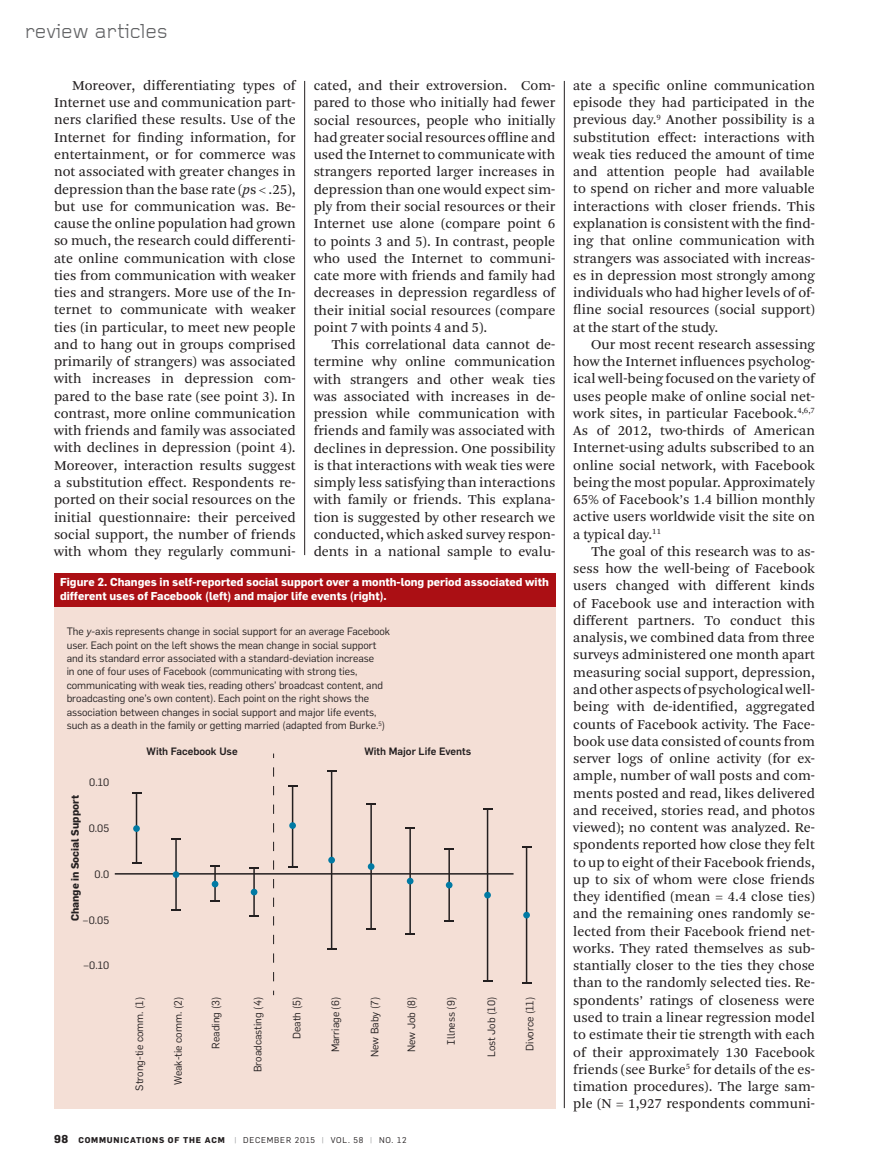
<style>
.page{position:relative;width:878px;height:1175px;background:#fff}
.page>*{position:absolute;margin:0;border:0;box-sizing:border-box;transform-origin:0 0}
.t1{font:21px "Foundry Gridnik";letter-spacing:-.015em;color:#636466}
.t2{font:14.25px/17.2px "Arnhem Blond";color:#231f20;text-align:justify}
.t3{font:700 11.25px/14.2px "Flama";color:#fff}
.t4{font:10.5px/13.5px "Flama";color:#231f20}
.t5{font:500 10.5px "Flama";color:#231f20}
.t6{font:700 10.5px "Flama";color:#231f20}
.t7{font:8.25px "Flama";letter-spacing:.1em;color:#231f20}
.s1{font-style:italic}
.s2{font-weight:700;font-size:11.25px}
.s3{font-weight:700}
.s4{color:#949698}
</style>
<div class="page">
<hr style="left:564px;top:81px;width:1px;height:1027px;background:#231f20">
<hr style="left:304px;top:81px;width:1px;height:474px;background:#231f20">
<div style="left:54px;top:586px;width:501px;height:522px;background:#f4dfd6"></div>
<div style="left:54px;top:573px;width:501px;height:33px;background:#ab0f14"></div>
<hr style="left:115px;top:873px;width:398px;height:1px;background:#231f20">
<hr style="left:409px;top:827px;width:2px;height:107px;background:#231f20">
<svg style="left:405px;top:933px;width:10px;height:2px"></svg>
<div style="left:407px;top:877px;width:6px;height:7px;background:#007aa4;border-radius:50%"></div>
<hr style="left:448px;top:849px;width:2px;height:71px;background:#231f20">
<svg style="left:444px;top:848px;width:10px;height:2px"></svg>
<div style="left:446px;top:881px;width:6px;height:7px;background:#007aa4;border-radius:50%"></div>
<hr style="left:487px;top:809px;width:1px;height:171px;background:#231f20">
<svg style="left:483px;top:808px;width:9px;height:2px"></svg>
<div style="left:484px;top:891px;width:7px;height:7px;background:#007aa4;border-radius:50%"></div>
<hr style="left:526px;top:847px;width:1px;height:135px;background:#231f20">
<svg style="left:522px;top:846px;width:9px;height:2px"></svg>
<div style="left:523px;top:911px;width:7px;height:7px;background:#007aa4;border-radius:50%"></div>
<hr style="left:370px;top:803px;width:2px;height:126px;background:#231f20">
<div style="left:368px;top:863px;width:6px;height:7px;background:#007aa4;border-radius:50%"></div>
<hr style="left:331px;top:771px;width:1px;height:178px;background:#231f20">
<svg style="left:327px;top:948px;width:9px;height:2px"></svg>
<div style="left:328px;top:856px;width:7px;height:7px;background:#007aa4;border-radius:50%"></div>
<hr style="left:253px;top:867px;width:2px;height:49px;background:#231f20">
<svg style="left:249px;top:915px;width:10px;height:2px"></svg>
<div style="left:251px;top:888px;width:6px;height:7px;background:#007aa4;border-radius:50%"></div>
<hr style="left:292px;top:785px;width:1px;height:81px;background:#231f20">
<div style="left:289px;top:822px;width:7px;height:7px;background:#007aa4;border-radius:50%"></div>
<hr style="left:175px;top:838px;width:2px;height:71px;background:#231f20">
<svg style="left:171px;top:908px;width:10px;height:2px"></svg>
<div style="left:173px;top:871px;width:6px;height:7px;background:#007aa4;border-radius:50%"></div>
<hr style="left:214px;top:865px;width:2px;height:35px;background:#231f20">
<div style="left:212px;top:880px;width:6px;height:7px;background:#007aa4;border-radius:50%"></div>
<hr style="left:136px;top:793px;width:1px;height:70px;background:#231f20">
<svg style="left:132px;top:792px;width:9px;height:2px"></svg>
<svg style="left:132px;top:862px;width:9px;height:2px"></svg>
<div style="left:133px;top:825px;width:7px;height:7px;background:#007aa4;border-radius:50%"></div>
<svg style="left:273px;top:767px;width:1px;height:228px"></svg>
<h1 class="t1" style="left:25px;top:19px;width:144px">review articles</h1>
<p class="t2" style="left:54px;top:77px;width:243px;text-indent:18px">Moreover, differentiating types of Internet use and communication part&shy;ners clarified these results. Use of the Internet for finding information, for entertainment, or for commerce was not associated with greater changes in depression than the base rate (<span class="s1">p</span>s &lt; .25), but use for communication was. Be&shy;cause the online population had grown so much, the research could differenti&shy;ate online communication with close ties from communication with weaker ties and strangers. More use of the In&shy;ternet to communicate with weaker ties (in particular, to meet new people and to hang out in groups comprised primarily of strangers) was associated with increases in depression com&shy;pared to the base rate (see point 3). In contrast, more online communication with friends and family was associated with declines in depression (point 4).<br>Moreover, interaction results suggest a substitution effect. Respondents re&shy;ported on their social resources on the initial questionnaire: their perceived social support, the number of friends with whom they regularly communi-</p>
<p class="t2" style="left:314px;top:77px;width:243px">cated, and their extroversion. Com&shy;pared to those who initially had fewer social resources, people who initially had greater social resources offline and used the Internet to communicate with strangers reported larger increases in depression than one would expect sim&shy;ply from their social resources or their Internet use alone (compare point 6 to points 3 and 5). In contrast, people who used the Internet to communi&shy;cate more with friends and family had decreases in depression regardless of their initial social resources (compare point 7 with points 4 and 5).</p>
<p class="t2" style="left:314px;top:336px;width:243px;text-indent:18px">This correlational data cannot de&shy;termine why online communication with strangers and other weak ties was associated with increases in de&shy;pression while communication with friends and family was associated with declines in depression. One possibility is that interactions with weak ties were simply less satisfying than interactions with family or friends. This explana&shy;tion is suggested by other research we conducted, which asked survey respon&shy;dents in a national sample to evalu-</p>
<p class="t3" style="left:60px;top:574px;width:490px">Figure 2. Changes in self-reported social support over a month-long period associated with different uses of Facebook (left) and major life events (right).</p>
<p class="t4" style="left:67px;top:624px;width:325px">The <span class="s1">y</span>-axis represents change in social support for an average Facebook user. Each point on the left shows the mean change in social support and its standard error associated with a standard-deviation increase<br>in one of four uses of Facebook (communicating with strong ties, communicating with weak ties, reading others’ broadcast content, and broadcasting one’s own content). Each point on the right shows the association between changes in social support and major life events, such as a death in the family or getting married (adapted from Burke.<sup>5</sup>)</p>
<p class="t4" style="left:89px;top:775px;width:21px">0.10</p>
<p class="t6" style="left:69px;top:921px;width:128px;rotate:-90deg">Change in Social Support</p>
<p class="t4" style="left:89px;top:821px;width:22px">0.05</p>
<p class="t4" style="left:95px;top:867px;width:16px">0.0</p>
<p class="t4" style="left:83px;top:913px;width:28px">–0.05</p>
<p class="t4" style="left:83px;top:958px;width:27px">–0.10</p>
<p class="t5" style="left:147px;top:745px;width:93px">With Facebook Use</p>
<p class="t5" style="left:364px;top:745px;width:108px">With Major Life Events</p>
<p class="t4" style="left:133px;top:1090px;width:95px;rotate:-90deg">Strong-tie comm. (1)</p>
<p class="t4" style="left:171px;top:1085px;width:90px;rotate:-90deg">Weak-tie comm. (2)</p>
<p class="t4" style="left:209px;top:1048px;width:53px;rotate:-90deg">Reading (3)</p>
<p class="t4" style="left:251px;top:1072px;width:77px;rotate:-90deg">Broadcasting (4)</p>
<p class="t4" style="left:290px;top:1039px;width:43px;rotate:-90deg">Death (5)</p>
<p class="t4" style="left:328px;top:1052px;width:57px;rotate:-90deg">Marriage (6)</p>
<p class="t4" style="left:368px;top:1057px;width:62px;rotate:-90deg">New Baby (7)</p>
<p class="t4" style="left:404px;top:1052px;width:57px;rotate:-90deg">New Job (8)</p>
<p class="t4" style="left:444px;top:1044px;width:49px;rotate:-90deg">Illness (9)</p>
<p class="t4" style="left:484px;top:1057px;width:62px;rotate:-90deg">Lost Job (10)</p>
<p class="t4" style="left:522px;top:1050px;width:55px;rotate:-90deg">Divorce (11)</p>
<p class="t7" style="left:54px;top:1134px;width:354px"><span class="s2">98</span> <span class="s3">COMMUNICATIONS OF THE ACM</span> <span class="s4">|</span> DECEMBER 2015 <span class="s4">|</span> VOL. 58 <span class="s4">|</span> NO. 12</p>
<p class="t2" style="left:573px;top:77px;width:243px">ate a specific online communication episode they had participated in the previous day.<sup>9</sup> Another possibility is a substitution effect: interactions with weak ties reduced the amount of time and attention people had available to spend on richer and more valuable interactions with closer friends. This explanation is consistent with the find&shy;ing that online communication with strangers was associated with increas&shy;es in depression most strongly among individuals who had higher levels of of&shy;fline social resources (social support) at the start of the study.</p>
<p class="t2" style="left:573px;top:336px;width:243px;text-indent:18px">Our most recent research assessing how the Internet influences psycholog&shy;ical well-being focused on the variety of uses people make of online social net&shy;work sites, in particular Facebook.<sup>4,6,7<br></sup>As of 2012, two-thirds of American Internet-using adults subscribed to an online social network, with Facebook being the most popular. Approximately 65% of Facebook’s 1.4 billion monthly active users worldwide visit the site on a typical day.<sup>11</sup></p>
<p class="t2" style="left:573px;top:543px;width:243px;text-indent:18px">The goal of this research was to as&shy;sess how the well-being of Facebook users changed with different kinds of Facebook use and interaction with different partners. To conduct this analysis, we combined data from three surveys administered one month apart measuring social support, depression, and other aspects of psychological well&shy;being with de-identified, aggregated counts of Facebook activity. The Face&shy;book use data consisted of counts from server logs of online activity (for ex&shy;ample, number of wall posts and com&shy;ments posted and read, likes delivered and received, stories read, and photos viewed); no content was analyzed. Re&shy;spondents reported how close they felt to up to eight of their Facebook friends, up to six of whom were close friends they identified (mean = 4.4 close ties) and the remaining ones randomly se&shy;lected from their Facebook friend net&shy;works. They rated themselves as sub&shy;stantially closer to the ties they chose than to the randomly selected ties. Re&shy;spondents’ ratings of closeness were used to train a linear regression model to estimate their tie strength with each of their approximately 130 Facebook friends (see Burke<sup>5</sup> for details of the es&shy;timation procedures). The large sam&shy;ple (N = 1,927 respondents communi-</p>
</div>
